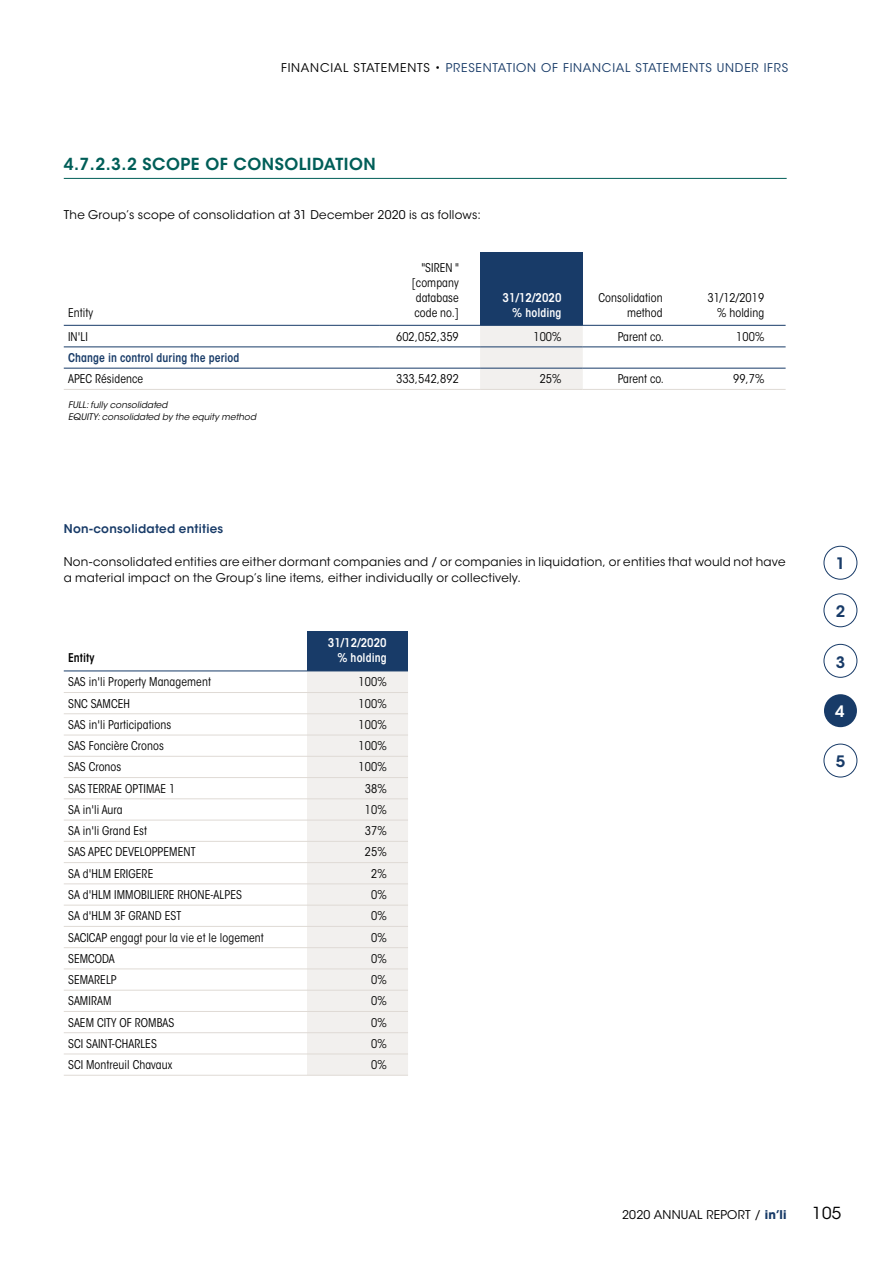
<style>
.page{position:relative;width:893px;height:1263px;background:#fff}
.page>*{position:absolute;margin:0;border:0;box-sizing:border-box;transform-origin:0 0}
.t1{font:600 16.5px "ITC Avant Garde Std";letter-spacing:.03em;color:#005e58}
.t2{font:16.5px "ITC Avant Garde Std";color:#000}
.t3{font:600 15.75px "ITC Avant Garde Std";color:#183b68}
.t4{font:600 15.75px "ITC Avant Garde Std";color:#fff}
.t5{font:condensed 12px/15px "ITC Avant Garde Std";letter-spacing:.01em;color:#000;text-align:right}
.t6{font:12px/16.5px "ITC Avant Garde Std";letter-spacing:.02em;color:#000}
.t7{font:12px "ITC Avant Garde Std";letter-spacing:.065em;color:#183b68}
.t8{font:600 condensed 12px/15px "ITC Avant Garde Std";letter-spacing:.005em;color:#fff;text-align:right}
.t9{font:600 condensed 12px "ITC Avant Garde Std";letter-spacing:.005em;color:#183b68}
.t10{font:600 12px "ITC Avant Garde Std";letter-spacing:.025em;color:#183b68}
.t11{font:600 condensed 12px "ITC Avant Garde Std";letter-spacing:.005em;color:#000}
.t12{font:italic 9px/12px "ITC Avant Garde Std";letter-spacing:.005em;color:#000}
.s1{color:#000}
.s2{font-weight:700;color:#183b68}
</style>
<div class="page">
<hr style="left:64px;top:178px;width:723px;height:1px;background:#005e58">
<div style="left:480px;top:252px;width:103px;height:73px;background:#183b68"></div>
<div style="left:480px;top:326px;width:103px;height:63px;background:#f2f0ee"></div>
<hr style="left:64px;top:389px;width:315px;height:1px;background:#dfdad5">
<hr style="left:379px;top:389px;width:101px;height:1px;background:#dfdad5">
<hr style="left:480px;top:389px;width:103px;height:1px;background:#dfdad5">
<hr style="left:583px;top:389px;width:101px;height:1px;background:#dfdad5">
<hr style="left:684px;top:389px;width:102px;height:1px;background:#dfdad5">
<hr style="left:64px;top:325px;width:315px;height:1px;background:#183b68">
<hr style="left:379px;top:325px;width:101px;height:1px;background:#183b68">
<hr style="left:480px;top:325px;width:103px;height:1px;background:#183b68">
<hr style="left:583px;top:325px;width:101px;height:1px;background:#183b68">
<hr style="left:684px;top:325px;width:102px;height:1px;background:#183b68">
<hr style="left:64px;top:346px;width:315px;height:1px;background:#183b68">
<hr style="left:379px;top:346px;width:101px;height:1px;background:#183b68">
<hr style="left:480px;top:346px;width:103px;height:1px;background:#183b68">
<hr style="left:583px;top:346px;width:101px;height:1px;background:#183b68">
<hr style="left:684px;top:346px;width:102px;height:1px;background:#183b68">
<hr style="left:64px;top:368px;width:315px;height:1px;background:#183b68">
<hr style="left:379px;top:368px;width:101px;height:1px;background:#183b68">
<hr style="left:480px;top:368px;width:103px;height:1px;background:#183b68">
<hr style="left:583px;top:368px;width:101px;height:1px;background:#183b68">
<hr style="left:684px;top:368px;width:102px;height:1px;background:#183b68">
<div style="left:307px;top:632px;width:101px;height:39px;background:#183b68"></div>
<div style="left:307px;top:671px;width:101px;height:404px;background:#f2f0ee"></div>
<hr style="left:64px;top:692px;width:243px;height:1px;background:#dfdad5">
<hr style="left:307px;top:692px;width:101px;height:1px;background:#dfdad5">
<hr style="left:64px;top:713px;width:243px;height:1px;background:#dfdad5">
<hr style="left:307px;top:713px;width:101px;height:1px;background:#dfdad5">
<hr style="left:64px;top:735px;width:243px;height:1px;background:#dfdad5">
<hr style="left:307px;top:735px;width:101px;height:1px;background:#dfdad5">
<hr style="left:64px;top:756px;width:243px;height:1px;background:#dfdad5">
<hr style="left:307px;top:756px;width:101px;height:1px;background:#dfdad5">
<hr style="left:64px;top:777px;width:243px;height:1px;background:#dfdad5">
<hr style="left:307px;top:777px;width:101px;height:1px;background:#dfdad5">
<hr style="left:64px;top:798px;width:243px;height:1px;background:#dfdad5">
<hr style="left:307px;top:798px;width:101px;height:1px;background:#dfdad5">
<hr style="left:64px;top:820px;width:243px;height:1px;background:#dfdad5">
<hr style="left:307px;top:820px;width:101px;height:1px;background:#dfdad5">
<hr style="left:64px;top:841px;width:243px;height:1px;background:#dfdad5">
<hr style="left:307px;top:841px;width:101px;height:1px;background:#dfdad5">
<hr style="left:64px;top:862px;width:243px;height:1px;background:#dfdad5">
<hr style="left:307px;top:862px;width:101px;height:1px;background:#dfdad5">
<hr style="left:64px;top:883px;width:243px;height:1px;background:#dfdad5">
<hr style="left:307px;top:883px;width:101px;height:1px;background:#dfdad5">
<hr style="left:64px;top:905px;width:243px;height:1px;background:#dfdad5">
<hr style="left:307px;top:905px;width:101px;height:1px;background:#dfdad5">
<hr style="left:64px;top:926px;width:243px;height:1px;background:#dfdad5">
<hr style="left:307px;top:926px;width:101px;height:1px;background:#dfdad5">
<hr style="left:64px;top:947px;width:243px;height:1px;background:#dfdad5">
<hr style="left:307px;top:947px;width:101px;height:1px;background:#dfdad5">
<hr style="left:64px;top:968px;width:243px;height:1px;background:#dfdad5">
<hr style="left:307px;top:968px;width:101px;height:1px;background:#dfdad5">
<hr style="left:64px;top:990px;width:243px;height:1px;background:#dfdad5">
<hr style="left:307px;top:990px;width:101px;height:1px;background:#dfdad5">
<hr style="left:64px;top:1011px;width:243px;height:1px;background:#dfdad5">
<hr style="left:307px;top:1011px;width:101px;height:1px;background:#dfdad5">
<hr style="left:64px;top:1032px;width:243px;height:1px;background:#dfdad5">
<hr style="left:307px;top:1032px;width:101px;height:1px;background:#dfdad5">
<hr style="left:64px;top:1053px;width:243px;height:1px;background:#dfdad5">
<hr style="left:307px;top:1053px;width:101px;height:1px;background:#dfdad5">
<hr style="left:64px;top:1075px;width:243px;height:1px;background:#dfdad5">
<hr style="left:307px;top:1075px;width:101px;height:1px;background:#dfdad5">
<hr style="left:64px;top:670px;width:243px;height:1px;background:#183b68">
<div style="left:824px;top:546px;width:33px;height:33px;border:1px solid #183b68;border-radius:50%"></div>
<div style="left:824px;top:594px;width:33px;height:33px;border:1px solid #183b68;border-radius:50%"></div>
<div style="left:824px;top:644px;width:33px;height:33px;border:1px solid #183b68;border-radius:50%"></div>
<div style="left:824px;top:694px;width:33px;height:33px;background:#183b68;border-radius:50%"></div>
<div style="left:824px;top:744px;width:33px;height:33px;border:1px solid #183b68;border-radius:50%"></div>
<p class="t7" style="left:281px;top:61px;width:508px"><span class="s1">FINANCIAL STATEMENTS •</span> PRESENTATION OF FINANCIAL STATEMENTS UNDER IFRS</p>
<h1 class="t1" style="left:64px;top:153px;width:313px">4.7.2.3.2 SCOPE OF CONSOLIDATION</h1>
<p class="t6" style="left:64px;top:207px;width:418px">The Group’s scope of consolidation at 31 December 2020 is as follows:</p>
<p class="t5" style="left:68px;top:305px;width:27px">Entity</p>
<p class="t5" style="left:412px;top:260px;width:48px">"SIREN " [company database code no.]</p>
<p class="t8" style="left:503px;top:290px;width:60px">31/12/2020 % holding</p>
<p class="t5" style="left:599px;top:290px;width:66px">Consolidation method</p>
<p class="t5" style="left:707px;top:290px;width:58px">31/12/2019 % holding</p>
<p class="t5" style="left:68px;top:329px;width:21px">IN'LI</p>
<p class="t5" style="left:396px;top:329px;width:64px">602,052,359</p>
<p class="t5" style="left:533px;top:329px;width:30px">100%</p>
<p class="t5" style="left:618px;top:329px;width:48px">Parent co.</p>
<p class="t5" style="left:736px;top:329px;width:30px">100%</p>
<p class="t9" style="left:68px;top:350px;width:173px">Change in control during the period</p>
<p class="t5" style="left:68px;top:371px;width:77px">APEC Résidence</p>
<p class="t5" style="left:396px;top:371px;width:64px">333,542,892</p>
<p class="t5" style="left:540px;top:371px;width:23px">25%</p>
<p class="t5" style="left:618px;top:371px;width:48px">Parent co.</p>
<p class="t5" style="left:733px;top:371px;width:33px">99,7%</p>
<p class="t12" style="left:68px;top:399px;width:190px">FULL: fully consolidated<br>EQUITY: consolidated by the equity method</p>
<p class="t10" style="left:64px;top:521px;width:161px">Non-consolidated entities</p>
<p class="t6" style="left:64px;top:553px;width:723px">Non-consolidated entities are either dormant companies and / or companies in liquidation, or entities that would not have a material impact on the Group’s line items, either individually or collectively.</p>
<p class="t11" style="left:68px;top:651px;width:28px">Entity</p>
<p class="t8" style="left:328px;top:635px;width:60px">31/12/2020 % holding</p>
<p class="t5" style="left:68px;top:674px;width:144px">SAS in'li Property Management</p>
<p class="t5" style="left:359px;top:674px;width:30px">100%</p>
<p class="t5" style="left:68px;top:696px;width:63px">SNC SAMCEH</p>
<p class="t5" style="left:359px;top:696px;width:30px">100%</p>
<p class="t5" style="left:68px;top:717px;width:105px">SAS in'li Participations</p>
<p class="t5" style="left:359px;top:717px;width:30px">100%</p>
<p class="t5" style="left:68px;top:738px;width:97px">SAS Foncière Cronos</p>
<p class="t5" style="left:359px;top:738px;width:30px">100%</p>
<p class="t5" style="left:68px;top:760px;width:55px">SAS Cronos</p>
<p class="t5" style="left:359px;top:760px;width:30px">100%</p>
<p class="t5" style="left:68px;top:781px;width:109px">SAS TERRAE OPTIMAE 1</p>
<p class="t5" style="left:365px;top:781px;width:23px">38%</p>
<p class="t5" style="left:68px;top:802px;width:56px">SA in'li Aura</p>
<p class="t5" style="left:365px;top:802px;width:23px">10%</p>
<p class="t5" style="left:68px;top:823px;width:81px">SA in'li Grand Est</p>
<p class="t5" style="left:365px;top:823px;width:23px">37%</p>
<p class="t5" style="left:68px;top:845px;width:129px">SAS APEC DEVELOPPEMENT</p>
<p class="t5" style="left:365px;top:845px;width:23px">25%</p>
<p class="t5" style="left:68px;top:866px;width:87px">SA d'HLM ERIGERE</p>
<p class="t5" style="left:371px;top:866px;width:17px">2%</p>
<p class="t5" style="left:68px;top:887px;width:175px">SA d'HLM IMMOBILIERE RHONE-ALPES</p>
<p class="t5" style="left:371px;top:887px;width:17px">0%</p>
<p class="t5" style="left:68px;top:908px;width:115px">SA d'HLM 3F GRAND EST</p>
<p class="t5" style="left:371px;top:908px;width:17px">0%</p>
<p class="t5" style="left:68px;top:930px;width:197px">SACICAP engagt pour la vie et le logement</p>
<p class="t5" style="left:371px;top:930px;width:17px">0%</p>
<p class="t5" style="left:68px;top:951px;width:48px">SEMCODA</p>
<p class="t5" style="left:371px;top:951px;width:17px">0%</p>
<p class="t5" style="left:68px;top:972px;width:50px">SEMARELP</p>
<p class="t5" style="left:371px;top:972px;width:17px">0%</p>
<p class="t5" style="left:68px;top:993px;width:45px">SAMIRAM</p>
<p class="t5" style="left:371px;top:993px;width:17px">0%</p>
<p class="t5" style="left:68px;top:1015px;width:108px">SAEM CITY OF ROMBAS</p>
<p class="t5" style="left:371px;top:1015px;width:17px">0%</p>
<p class="t5" style="left:68px;top:1036px;width:90px">SCI SAINT-CHARLES</p>
<p class="t5" style="left:371px;top:1036px;width:17px">0%</p>
<p class="t5" style="left:68px;top:1057px;width:106px">SCI Montreuil Chavaux</p>
<p class="t5" style="left:371px;top:1057px;width:17px">0%</p>
<h2 class="t3" style="left:836px;top:553px;width:11px">1</h2>
<h2 class="t3" style="left:836px;top:601px;width:11px">2</h2>
<h2 class="t3" style="left:836px;top:652px;width:11px">3</h2>
<h2 class="t4" style="left:835px;top:701px;width:11px">4</h2>
<h2 class="t3" style="left:836px;top:751px;width:11px">5</h2>
<p class="t6" style="left:622px;top:1206px;width:166px">2020 ANNUAL REPORT / <span class="s2">in’li</span></p>
<h1 class="t2" style="left:812px;top:1203px;width:31px">105</h1>
</div>
